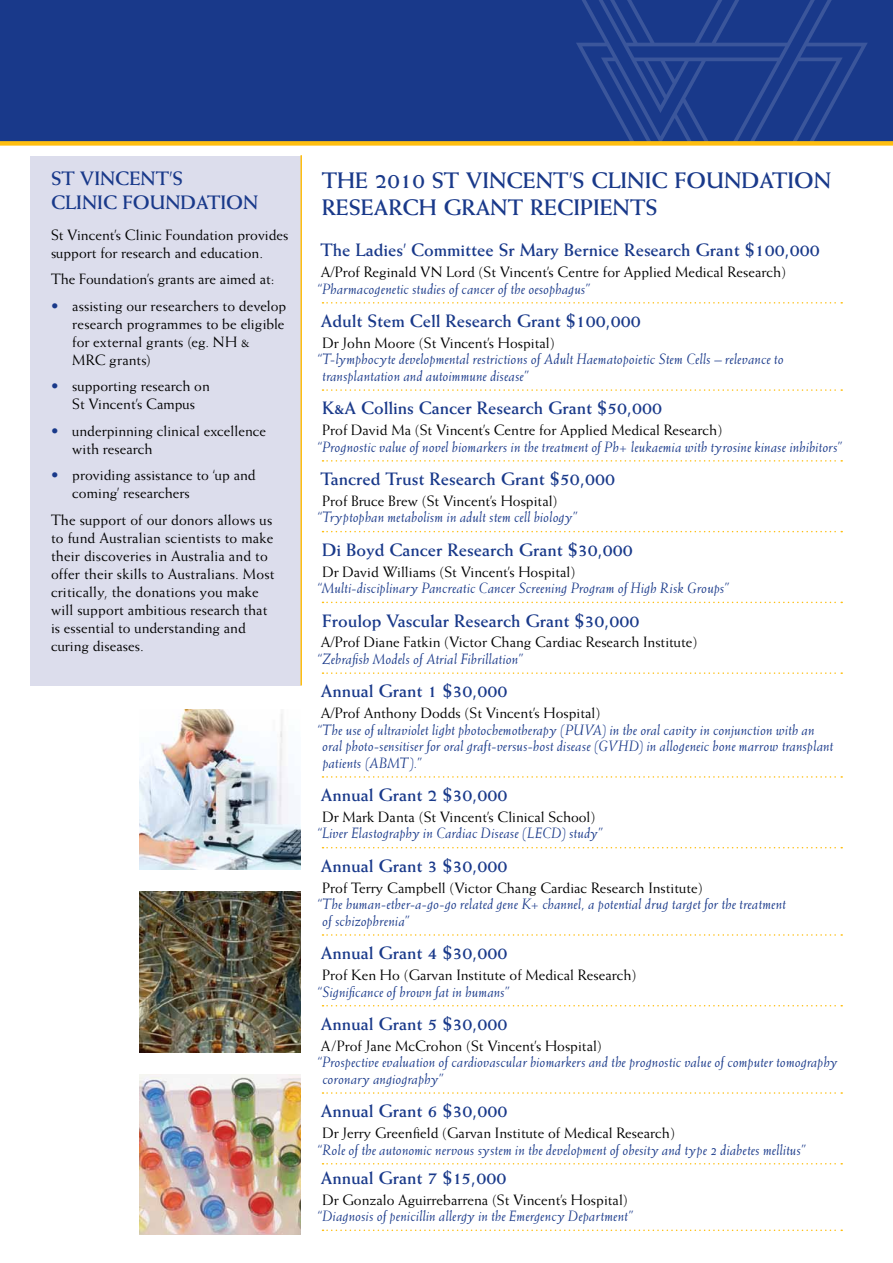
<style>
.page{position:relative;width:893px;height:1263px;background:#fff}
.page>*{position:absolute;margin:0;border:0;box-sizing:border-box;transform-origin:0 0}
.t1{font:700 22.5px/27px "Weiss";color:#19398a}
.t2{font:700 19.5px/23.4px "Weiss";color:#19398a}
.t3{font:700 18px "Weiss";color:#19398a}
.t4{font:15px/18px "Weiss";color:#000}
.t5{font:italic 15px/16.5px "Weiss";letter-spacing:.01em;color:#19398a}
.s1{color:#19398a}
</style>
<div class="page">
<div style="left:0;top:0;width:893px;height:144px;background:#19398a"></div>
<svg style="left:322px;top:302px;width:520px;height:2px"></svg>
<svg style="left:322px;top:389px;width:520px;height:2px"></svg>
<svg style="left:322px;top:460px;width:520px;height:2px"></svg>
<svg style="left:322px;top:531px;width:520px;height:1px"></svg>
<svg style="left:322px;top:602px;width:520px;height:1px"></svg>
<svg style="left:322px;top:672px;width:520px;height:2px"></svg>
<svg style="left:322px;top:776px;width:520px;height:2px"></svg>
<svg style="left:322px;top:847px;width:520px;height:1px"></svg>
<svg style="left:322px;top:934px;width:520px;height:2px"></svg>
<svg style="left:322px;top:1005px;width:520px;height:1px"></svg>
<svg style="left:322px;top:1092px;width:520px;height:2px"></svg>
<svg style="left:322px;top:1163px;width:520px;height:1px"></svg>
<svg style="left:322px;top:1229px;width:520px;height:2px"></svg>
<div style="left:30px;top:156px;width:270px;height:529px;background:#dcddec"></div>
<img style="left:140px;top:1074px;width:160px;height:160px">
<img style="left:140px;top:709px;width:160px;height:161px">
<hr style="left:300px;top:155px;width:2px;height:530px;background:#febe10">
<svg style="left:576px;top:0;width:291px;height:141px"></svg>
<div style="left:0;top:141px;width:893px;height:5px;background:#febe10"></div>
<img style="left:140px;top:891px;width:160px;height:161px">
<h2 class="t2" style="left:51px;top:167px;width:192px">ST VINCENT’S<br>CLINIC FOUNDATION</h2>
<p class="t4" style="left:51px;top:225px;width:239px">St Vincent’s Clinic Foundation provides support for research and education.</p>
<p class="t4" style="left:51px;top:270px;width:225px">The Foundation’s grants are aimed at:</p>
<p class="t4" style="left:72px;top:296px;width:215px;text-indent:-21px"><span class="s1">•</span> assisting our researchers to develop research programmes to be eligible for external grants (eg. NH &amp;<br>MRC grants)</p>
<p class="t4" style="left:51px;top:377px;width:160px;text-align:center"><span class="s1">•</span> supporting research on<br>St Vincent’s Campus</p>
<p class="t4" style="left:72px;top:421px;width:195px;text-indent:-21px"><span class="s1">•</span> underpinning clinical excellence with research</p>
<p class="t4" style="left:72px;top:466px;width:185px;text-indent:-21px"><span class="s1">•</span> providing assistance to ‘up and coming’ researchers</p>
<p class="t4" style="left:51px;top:510px;width:225px">The support of our donors allows us to fund Australian scientists to make their discoveries in Australia and to offer their skills to Australians. Most critically, the donations you make will support ambitious research that is essential to understanding and curing diseases.</p>
<h1 class="t1" style="left:322px;top:166px;width:511px">The 2010 St Vincent’s Clinic Foundation<br>Rese</h1>
<h1 class="t1" style="left:374px;top:193px;width:169px">arch Grant Recipie</h1>
<h1 class="t1" style="left:613px;top:193px;width:32px">nts</h1>
<p class="t3" style="left:321px;top:239px;width:501px">The Ladies’ Committee Sr Mary Bernice Research Grant $100,000</p>
<p class="t4" style="left:321px;top:263px;width:467px">A/Prof Reginald VN Lord (St Vincent’s Centre for Applied Medical Research)</p>
<p class="t5" style="left:317px;top:280px;width:274px">“Pharmacogenetic studies of cancer of the oesophagus”</p>
<p class="t3" style="left:321px;top:310px;width:322px">Adult Stem Cell Research Grant $100,000</p>
<p class="t4" style="left:322px;top:333px;width:234px">Dr John Moore (St Vincent’s Hospital)</p>
<p class="t5" style="left:323px;top:351px;width:463px;text-indent:-5px">“T-lymphocyte developmental restrictions of Adult Haematopoietic Stem Cells – relevance to transplantation and autoimmune disease”</p>
<p class="t3" style="left:322px;top:397px;width:342px">K&amp;A Collins Cancer Research Grant $50,000</p>
<p class="t4" style="left:322px;top:421px;width:402px">Prof David Ma (St Vincent’s Centre for Applied Medical Research)</p>
<p class="t5" style="left:317px;top:438px;width:527px">“Prognostic value of novel biomarkers in the treatment of Ph+ leukaemia with tyrosine kinase inhibitors”</p>
<p class="t3" style="left:321px;top:468px;width:296px">Tancred Trust Research Grant $50,000</p>
<p class="t4" style="left:322px;top:492px;width:237px">Prof Bruce Brew (St Vincent’s Hospital)</p>
<p class="t5" style="left:317px;top:509px;width:262px">“Tryptophan metabolism in adult stem cell biology”</p>
<p class="t3" style="left:322px;top:539px;width:312px">Di Boyd Cancer Research Grant $30,000</p>
<p class="t4" style="left:322px;top:562px;width:254px">Dr David Williams (St Vincent’s Hospital)</p>
<p class="t5" style="left:317px;top:580px;width:413px">“Multi-disciplinary Pancreatic Cancer Screening Program of High Risk Groups”</p>
<p class="t3" style="left:322px;top:610px;width:319px">Froulop Vascular Research Grant $30,000</p>
<p class="t4" style="left:321px;top:633px;width:378px">A/Prof Diane Fatkin (Victor Chang Cardiac Research Institute)</p>
<p class="t5" style="left:317px;top:650px;width:207px">“Zebrafish Models of Atrial Fibrillation”</p>
<p class="t3" style="left:321px;top:681px;width:188px">Annual Grant 1 $30,000</p>
<p class="t4" style="left:321px;top:704px;width:281px">A/Prof Anthony Dodds (St Vincent’s Hospital)</p>
<p class="t5" style="left:323px;top:721px;width:512px;text-indent:-6px">“The use of ultraviolet light photochemotherapy (PUVA) in the oral cavity in conjunction with an oral photo-sensitiser for oral graft-versus-host disease (GVHD) in allogeneic bone marrow transplant patients (ABMT).”</p>
<p class="t3" style="left:321px;top:784px;width:188px">Annual Grant 2 $30,000</p>
<p class="t4" style="left:322px;top:808px;width:275px">Dr Mark Danta (St Vincent’s Clinical School)</p>
<p class="t5" style="left:317px;top:825px;width:287px">“Liver Elastography in Cardiac Disease (LECD) study”</p>
<p class="t3" style="left:321px;top:855px;width:188px">Annual Grant 3 $30,000</p>
<p class="t4" style="left:322px;top:878px;width:382px">Prof Terry Campbell (Victor Chang Cardiac Research Institute)</p>
<p class="t5" style="left:323px;top:896px;width:465px;text-indent:-6px">“The human-ether-a-go-go related gene K+ channel, a potential drug target for the treatment of schizophrenia”</p>
<p class="t3" style="left:321px;top:942px;width:188px">Annual Grant 4 $30,000</p>
<p class="t4" style="left:322px;top:966px;width:316px">Prof Ken Ho (Garvan Institute of Medical Research)</p>
<p class="t5" style="left:317px;top:983px;width:194px">“Significance of brown fat in humans”</p>
<p class="t3" style="left:321px;top:1013px;width:188px">Annual Grant 5 $30,000</p>
<p class="t4" style="left:321px;top:1036px;width:283px">A/Prof Jane McCrohon (St Vincent’s Hospital)</p>
<p class="t5" style="left:323px;top:1054px;width:517px;text-indent:-6px">“Prospective evaluation of cardiovascular biomarkers and the prognostic value of computer tomography coronary angiography”</p>
<p class="t3" style="left:321px;top:1100px;width:188px">Annual Grant 6 $30,000</p>
<p class="t4" style="left:322px;top:1124px;width:354px">Dr Jerry Greenfield (Garvan Institute of Medical Research)</p>
<p class="t5" style="left:317px;top:1141px;width:490px">“Role of the autonomic nervous system in the development of obesity and type 2 diabetes mellitus”</p>
<p class="t3" style="left:321px;top:1167px;width:187px">Annual Grant 7 $15,000</p>
<p class="t4" style="left:322px;top:1190px;width:307px">Dr Gonzalo Aguirrebarrena (St Vincent’s Hospital)</p>
<p class="t5" style="left:317px;top:1207px;width:318px">“Diagnosis of penicillin allergy in the Emergency Department”</p>
</div>
